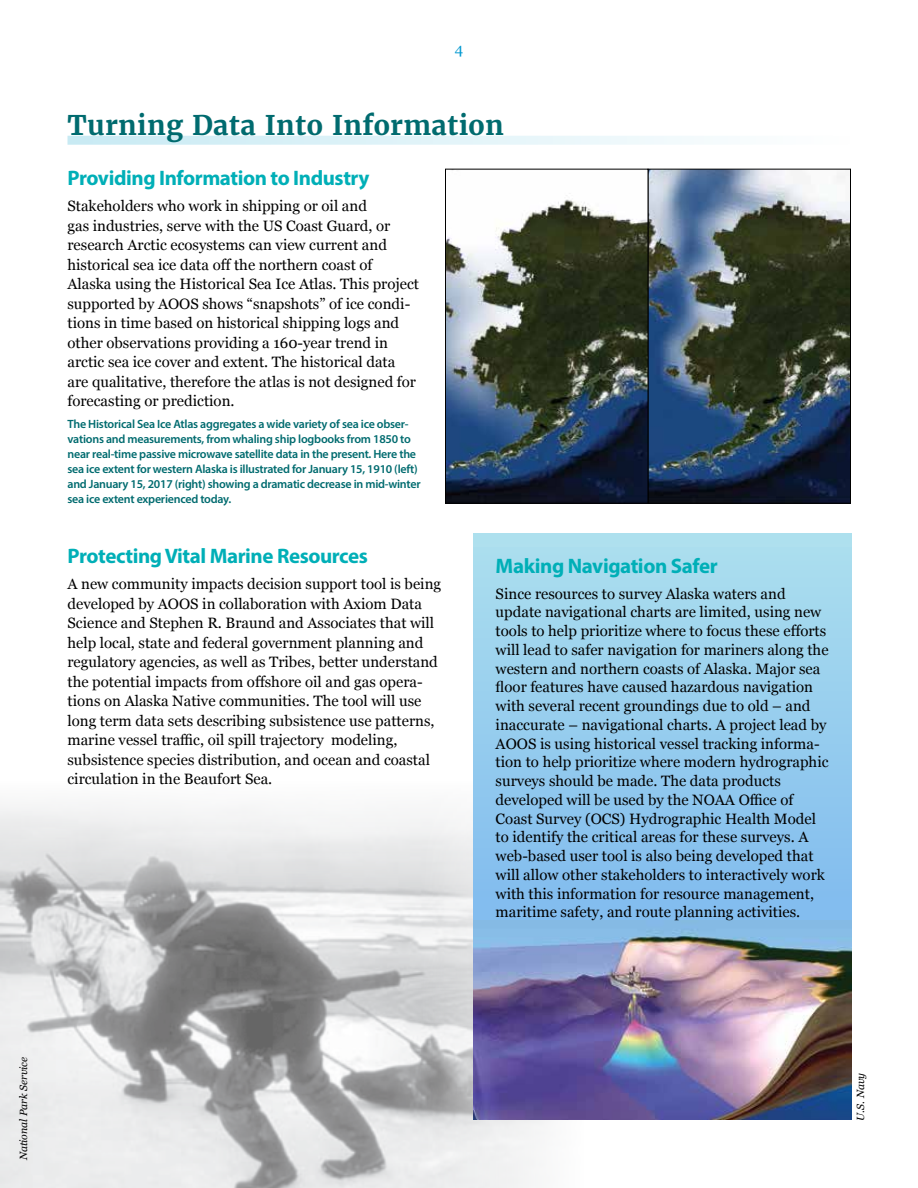
<style>
.page{position:relative;width:918px;height:1188px;background:#fff}
.page>*{position:absolute;margin:0;border:0;box-sizing:border-box;transform-origin:0 0}
.t1{font:700 27px "Merriweather";letter-spacing:.01em;color:#006b6f}
.t2{font:700 21px "Myriad Pro";letter-spacing:-.02em;color:#00afb7}
.t3{font:15px/19.5px "Georgia";color:#000}
.t4{font:15px "Georgia";color:#0198d0}
.t5{font:600 12px/15px "Myriad Pro";letter-spacing:-.02em;color:#006b6f}
.t6{font:italic 10.5px "Georgia";color:#000}
</style>
<div class="page">
<img style="left:0;top:892px;width:421px;height:296px">
<svg style="left:0;top:806px;width:421px;height:86px;fill:#e6e7e8"></svg>
<svg style="left:421px;top:743px;width:165px;height:445px"></svg>
<div style="left:474px;top:547px;width:378px;height:572px;background:#83bdef"></div>
<img style="left:474px;top:921px;width:378px;height:198px">
<svg style="left:68px;top:136px;width:642px;height:9px;background:#dff2f8"></svg>
<div style="left:474px;top:534px;width:378px;height:363px;background:linear-gradient(to bottom,#ade0ee,#83bdee)"></div>
<img style="left:447px;top:171px;width:402px;height:331px">
<div style="left:648px;top:169px;width:203px;height:335px;border:1px solid #000"></div>
<div style="left:445px;top:169px;width:203px;height:335px;border:1px solid #000"></div>
<p class="t4" style="left:455px;top:38px;width:10px">4</p>
<h1 class="t1" style="left:68px;top:108px;width:438px">Turning Data Into Information</h1>
<h2 class="t2" style="left:68px;top:164px;width:304px">Providing Information to Industry</h2>
<p class="t3" style="left:68px;top:196px;width:353px">Stakeholders who work in shipping or oil and<br>gas industries, serve with the US Coast Guard, or research Arctic ecosystems can view current and historical sea ice data off the northern coast of Alaska using the Historical Sea Ice Atlas. This project supported by AOOS shows “snapshots” of ice condi&shy;tions in time based on historical shipping logs and other observations providing a 160-year trend in arctic sea ice cover and extent. The historical data are qualitative, therefore the atlas is not designed for forecasting or prediction.</p>
<p class="t5" style="left:68px;top:416px;width:355px">The Historical Sea Ice Atlas aggregates a wide variety of sea ice obser&shy;vations and measurements, from whaling ship logbooks from 1850 to near real-time passive microwave satellite data in the present. Here the sea ice extent for western Alaska is illustrated for January 15, 1910 (left) and January 15, 2017 (right) showing a dramatic decrease in mid-winter sea ice extent experienced today.</p>
<h2 class="t2" style="left:68px;top:542px;width:302px">Protecting Vital Marine Resources</h2>
<p class="t3" style="left:68px;top:574px;width:375px">A new community impacts decision support tool is being developed by AOOS in collaboration with Axiom Data Science and Stephen R. Braund and Associates that will help local, state and federal government planning and regulatory agencies, as well as Tribes, better understand the potential impacts from offshore oil and gas opera&shy;tions on Alaska Native communities. The tool will use long term data sets describing subsistence use patterns, marine vessel traffic, oil spill trajectory modeling, subsistence species distribution, and ocean and coastal circulation in the Beaufort Sea.</p>
<h2 class="t2" style="left:496px;top:552px;width:224px">Making Navigation Safer</h2>
<p class="t3" style="left:496px;top:583px;width:334px;line-height:18.8px">Since resources to survey Alaska waters and update navigational charts are limited, using new tools to help prioritize where to focus these efforts will lead to safer navigation for mariners along the western and northern coasts of Alaska. Major sea floor features have caused hazardous navigation with several recent groundings due to old – and inaccurate – navigational charts. A project lead by AOOS is using historical vessel tracking informa&shy;tion to help prioritize where modern hydrographic surveys should be made. The data products developed will be used by the NOAA Office of Coast Survey (OCS) Hydrographic Health Model to identify the critical areas for these surveys. A web-based user tool is also being developed that will allow other stakeholders to interactively work with this information for resource management, maritime safety, and route planning activities.</p>
<p class="t6" style="left:16px;top:1160px;width:105px;rotate:-90deg">National Park Service</p>
<p class="t6" style="left:853px;top:1120px;width:49px;rotate:-90deg">U.S. Navy</p>
</div>
